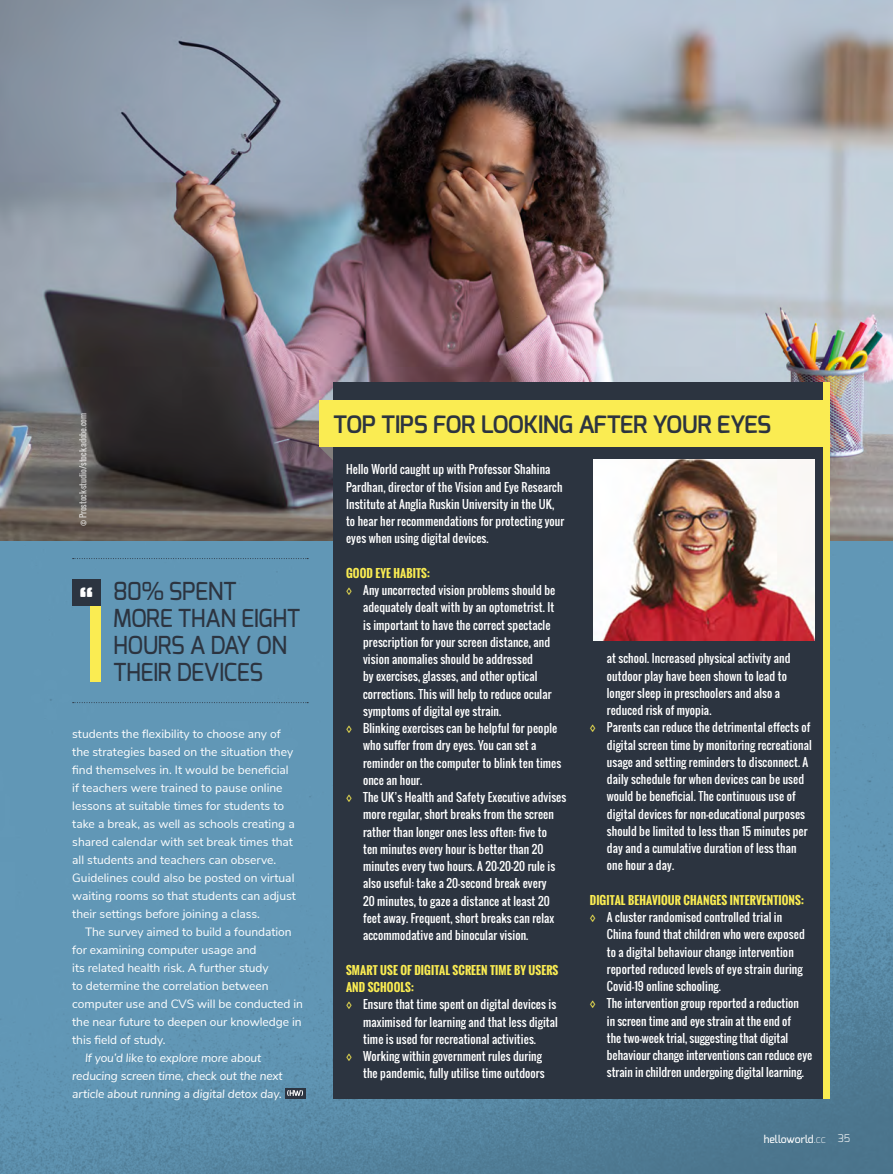
<style>
.page{position:relative;width:893px;height:1174px;background:#fff}
.page>*{position:absolute;margin:0;border:0;box-sizing:border-box;transform-origin:0 0}
.t1{font:700 37.05px "Exo";color:#fff}
.t2{font:500 24.75px/27px "Exo";letter-spacing:-.02em;color:#2c3440;scale:.94 1}
.t3{font:600 24px "Exo";letter-spacing:-.02em;color:#2c3440}
.t4{font:12px/18px "Nunito Sans";color:#fff}
.t5{font:italic 12px/18px "Nunito Sans";letter-spacing:-.01em;color:#fff}
.t6{font:11.25px/17.2px "Oswald";letter-spacing:.01em;color:#fff}
.t7{font:700 11.25px/17.2px "Oswald";letter-spacing:.01em;color:#faec52}
.t8{font:500 10.5px "Exo";letter-spacing:-.01em;color:#fff}
.t9{font:8.25px "Oswald";letter-spacing:-.01em;color:#fff}
.s1{font-family:"Montserrat";color:#faec52}
.s2{font-family:"Montserrat";font-weight:400}
.s3{font-weight:400;color:#fff}
.s4{font-weight:200}
.s5{font-weight:300}
</style>
<div class="page">
<img style="left:0;top:540px;width:893px;height:634px">
<div style="left:285px;top:1087px;width:21px;height:11px;background:#2c3440"></div>
<svg style="left:287px;top:1090px;width:16px;height:5px"></svg>
<div style="left:90px;top:600px;width:11px;height:82px;background:#faec52"></div>
<div style="left:73px;top:579px;width:28px;height:26px;background:#2c3440"></div>
<svg style="left:73px;top:558px;width:235px;height:1px"></svg>
<svg style="left:73px;top:702px;width:235px;height:1px"></svg>
<img style="left:0;top:0;width:893px;height:540px">
<svg style="left:319px;top:447px;width:14px;height:21px"></svg>
<div style="left:333px;top:382px;width:490px;height:716px;background:#2c3440"></div>
<div style="left:319px;top:400px;width:506px;height:47px;background:#faec52"></div>
<div style="left:823px;top:382px;width:6px;height:716px;background:#faec52"></div>
<img style="left:594px;top:459px;width:220px;height:181px">
<p class="t9" style="left:77px;top:526px;width:114px;rotate:-90deg">© Prostock-studio/stock.adobe.com</p>
<h1 class="t1" style="left:79px;top:577px;width:17px">“</h1>
<h2 class="t2" style="left:113px;top:577px;width:201px">80% SPENT<br>MORE THAN EIGHT<br>HOURS A DAY ON<br>THEIR DEVICES</h2>
<p class="t4" style="left:72px;top:724px;width:225px">students the flexibility to choose any of the strategies based on the situation they find themselves in. It would be beneficial if teachers were trained to pause online lessons at suitable times for students to take a break, as well as schools creating a shared calendar with set break times that all students and teachers can observe.<br>Guidelines could also be posted on virtual waiting rooms so that students can adjust their settings before joining a class.</p>
<p class="t4" style="left:72px;top:922px;width:232px;text-indent:13px">The survey aimed to build a foundation for examining computer usage and<br>its related health risk. A further study<br>to determine the correlation between computer use and CVS will be conducted in the near future to deepen our knowledge in this field of study.</p>
<p class="t5" style="left:72px;top:1048px;width:212px;text-indent:13px">If you’d like to explore more about reducing screen time, check out the next article about running a digital detox day.</p>
<h3 class="t3" style="left:333px;top:409px;width:440px">TOP TIPS FOR LOOKING AFTER YOUR EYES</h3>
<p class="t6" style="left:346px;top:461px;width:220px">Hello World caught up with Professor Shahina Pardhan, director of the Vision and Eye Research Institute at Anglia Ruskin University in the UK, to hear her recommendations for protecting your eyes when using digital devices.</p>
<p class="t7" style="left:346px;top:564px;width:85px">GOOD EYE HABITS:</p>
<p class="t6" style="left:346px;top:581px;width:211px"><span class="s1">◊</span> Any uncorrected vision problems should be</p>
<p class="t6" style="left:363px;top:599px;width:193px">adequately dealt with by an optometrist. It</p>
<p class="t6" style="left:363px;top:616px;width:189px">is important to have the correct spectacle</p>
<p class="t6" style="left:363px;top:633px;width:189px">prescription for your screen distance, and</p>
<p class="t6" style="left:363px;top:650px;width:171px">vision anomalies should be addressed</p>
<p class="t6" style="left:363px;top:668px;width:176px">by exercises, glasses, and other optical</p>
<p class="t6" style="left:363px;top:685px;width:190px">corrections. This will help to reduce ocular</p>
<p class="t6" style="left:363px;top:702px;width:140px">symptoms of digital eye strain.</p>
<p class="t6" style="left:346px;top:719px;width:213px"><span class="s1">◊</span> Blinking exercises can be helpful for people</p>
<p class="t6" style="left:363px;top:737px;width:175px">who suffer from dry eyes. You can set a</p>
<p class="t6" style="left:363px;top:754px;width:200px">reminder on the computer to blink ten times</p>
<p class="t6" style="left:363px;top:771px;width:61px">once an hour.</p>
<p class="t6" style="left:346px;top:788px;width:222px"><span class="s1">◊</span> The UK’s Health and Safety Executive advises</p>
<p class="t6" style="left:363px;top:806px;width:192px">more regular, short breaks from the screen</p>
<p class="t6" style="left:363px;top:823px;width:185px">rather than longer ones less often: five to</p>
<p class="t6" style="left:363px;top:840px;width:182px">ten minutes every hour is better than 20</p>
<p class="t6" style="left:363px;top:857px;width:194px">minutes every two hours. A 20–20–20 rule is</p>
<p class="t6" style="left:363px;top:875px;width:185px">also useful: take a 20-second break every</p>
<p class="t6" style="left:363px;top:892px;width:188px">20 minutes, to gaze a distance at least 20</p>
<p class="t6" style="left:363px;top:909px;width:193px">feet away. Frequent, short breaks can relax</p>
<p class="t6" style="left:363px;top:926px;width:167px">accommodative and binocular vision.</p>
<p class="t7" style="left:346px;top:961px;width:214px">SMART USE OF DIGITAL SCREEN TIME BY USERS</p>
<p class="t7" style="left:346px;top:978px;width:69px">AND SCHOOLS:</p>
<p class="t6" style="left:346px;top:995px;width:212px"><span class="s1">◊</span> Ensure that time spent on digital devices is</p>
<p class="t6" style="left:363px;top:1013px;width:196px">maximised for learning and that less digital</p>
<p class="t6" style="left:363px;top:1030px;width:175px">time is used for recreational activities.</p>
<p class="t6" style="left:346px;top:1047px;width:197px"><span class="s1">◊</span> Working within government rules during</p>
<p class="t6" style="left:363px;top:1064px;width:183px">the pandemic, fully utilise time outdoors</p>
<p class="t6" style="left:607px;top:650px;width:185px">at school. Increased physical activity and</p>
<p class="t6" style="left:607px;top:667px;width:182px">outdoor play have been shown to lead to</p>
<p class="t6" style="left:607px;top:684px;width:175px">longer sleep in preschoolers and also a</p>
<p class="t6" style="left:607px;top:701px;width:106px">reduced risk of myopia.</p>
<p class="t6" style="left:590px;top:719px;width:222px"><span class="s1">◊</span> Parents can reduce the detrimental effects of</p>
<p class="t6" style="left:607px;top:736px;width:206px">digital screen time by monitoring recreational</p>
<p class="t6" style="left:607px;top:753px;width:203px">usage and setting reminders to disconnect. A</p>
<p class="t6" style="left:607px;top:770px;width:199px">daily schedule for when devices can be used</p>
<p class="t6" style="left:607px;top:788px;width:190px">would be beneficial. The continuous use of</p>
<p class="t6" style="left:607px;top:805px;width:200px">digital devices for non-educational purposes</p>
<p class="t6" style="left:607px;top:822px;width:202px">should be limited to less than 15 minutes per</p>
<p class="t6" style="left:607px;top:839px;width:191px">day and a cumulative duration of less than</p>
<p class="t6" style="left:607px;top:857px;width:69px">one hour a day.</p>
<p class="t7" style="left:590px;top:891px;width:216px">DIGITAL BEHAVIOUR CHANGES INTERVENTIONS: <span class="s2">◊</span> <span class="s3">A cluster randomised controlled trial in</span></p>
<p class="t6" style="left:607px;top:926px;width:199px">China found that children who were exposed</p>
<p class="t6" style="left:607px;top:943px;width:188px">to a digital behaviour change intervention</p>
<p class="t6" style="left:607px;top:960px;width:197px">reported reduced levels of eye strain during</p>
<p class="t6" style="left:607px;top:977px;width:116px">Covid-19 online schooling.</p>
<p class="t6" style="left:590px;top:995px;width:210px"><span class="s1">◊</span> The intervention group reported a reduction</p>
<p class="t6" style="left:607px;top:1012px;width:186px">in screen time and eye strain at the end of</p>
<p class="t6" style="left:607px;top:1029px;width:183px">the two-week trial, suggesting that digital</p>
<p class="t6" style="left:607px;top:1046px;width:207px">behaviour change interventions can reduce eye</p>
<p class="t6" style="left:607px;top:1064px;width:199px">strain in children undergoing digital learning.</p>
<p class="t8" style="left:764px;top:1132px;width:88px">helloworld<span class="s4">.cc</span> <span class="s5">35</span></p>
</div>
